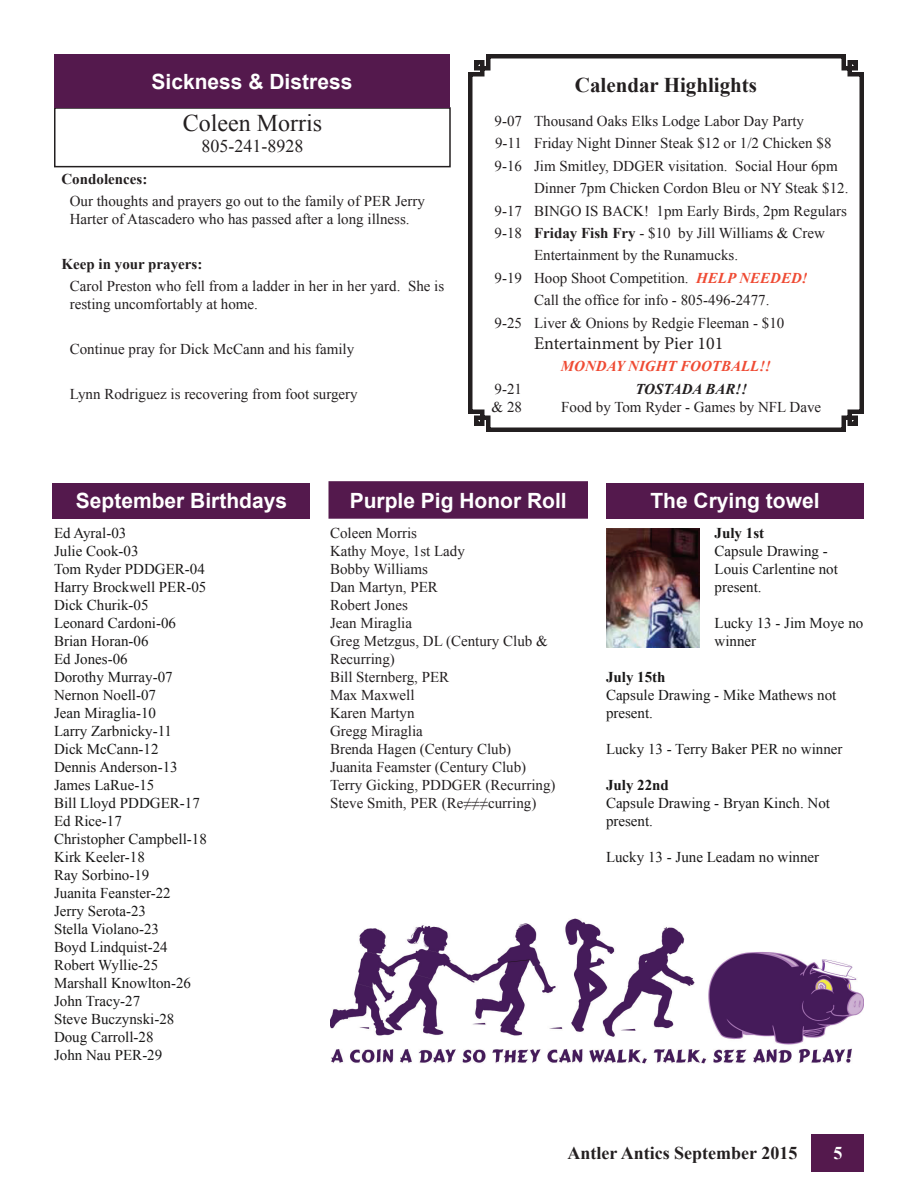
<style>
.page{position:relative;width:918px;height:1188px;background:#fff}
.page>*{position:absolute;margin:0;border:0;box-sizing:border-box;transform-origin:0 0}
.t1{font:24px "Times New Roman";color:#231f20}
.t2{font:700 21px "Arial";color:#fff}
.t3{font:700 21px "Times New Roman";color:#231f20}
.t4{font:700 18px "Times New Roman";color:#231f20}
.t5{font:18px "Minion Pro";color:#231f20}
.t6{font:18px "Times New Roman";color:#231f20}
.t7{font:700 18px "Times New Roman";color:#fff}
.t8{font:15px/18px "Times New Roman";color:#231f20}
.t9{font:15px/18px "Times New Roman";color:#181717}
.t10{font:700 15px "Times New Roman";color:#231f20}
.t11{font:700 15px "Times New Roman";color:#181717}
.t12{font:italic 700 15px "Times New Roman";color:#ef4b34}
.t13{font:italic 700 15px "Times New Roman";color:#231f20}
.s1{font-weight:700}
.s2{font-weight:700;font-style:italic;color:#ef4b34}
</style>
<div class="page">
<div style="left:812px;top:1134px;width:52px;height:38px;background:#54194d"></div>
<div style="left:54px;top:107px;width:397px;height:60px;border:2px solid #231f20"></div>
<div style="left:329px;top:482px;width:258px;height:36px;background:#54194d"></div>
<div style="left:328px;top:481px;width:260px;height:38px;border:2px solid #54194d"></div>
<div style="left:606px;top:483px;width:258px;height:36px;background:#54194d"></div>
<div style="left:52px;top:483px;width:258px;height:36px;background:#54194d"></div>
<svg style="left:468px;top:54px;width:396px;height:378px"></svg>
<div style="left:54px;top:54px;width:396px;height:54px;background:#54194d"></div>
<img style="left:606px;top:528px;width:94px;height:120px">
<img style="left:330px;top:919px;width:534px;height:144px">
<h2 class="t2" style="left:152px;top:67px;width:202px">Sickness &amp; Distress</h2>
<h1 class="t1" style="left:183px;top:107px;width:141px">Coleen Morris</h1>
<p class="t6" style="left:201px;top:134px;width:103px">805-241-8928</p>
<p class="t10" style="left:62px;top:168px;width:87px">Condolences:</p>
<p class="t8" style="left:70px;top:192px;width:357px">Our thoughts and prayers go out to the family of PER Jerry<br>Harter of Atascadero who has passed after a long illness.</p>
<p class="t10" style="left:62px;top:253px;width:142px">Keep in your prayers:</p>
<p class="t8" style="left:70px;top:277px;width:376px">Carol Preston who fell from a ladder in her in her yard. She is resting uncomfortably at home.</p>
<p class="t8" style="left:70px;top:340px;width:286px">Continue pray for Dick McCann and his family</p>
<p class="t8" style="left:70px;top:385px;width:290px">Lynn Rodriguez is recovering from foot surgery</p>
<h2 class="t3" style="left:575px;top:70px;width:184px">Calendar Highlights</h2>
<p class="t8" style="left:495px;top:112px;width:311px">9-07 Thousand Oaks Elks Lodge Labor Day Party</p>
<p class="t8" style="left:495px;top:134px;width:338px">9-11 Friday Night Dinner Steak $12 or 1/2 Chicken $8</p>
<p class="t8" style="left:495px;top:157px;width:345px">9-16 Jim Smitley, DDGER visitation. Social Hour 6pm</p>
<p class="t8" style="left:534px;top:179px;width:316px">Dinner 7pm Chicken Cordon Bleu or NY Steak $12.</p>
<p class="t8" style="left:495px;top:201px;width:354px">9-17 BINGO IS BACK! 1pm Early Birds, 2pm Regulars</p>
<p class="t8" style="left:495px;top:224px;width:332px">9-18 <span class="s1">Friday Fish Fry</span> - $10 by Jill Williams &amp; Crew</p>
<p class="t8" style="left:534px;top:246px;width:206px">Entertainment by the Runamucks.</p>
<p class="t8" style="left:495px;top:269px;width:315px">9-19 Hoop Shoot Competition. <span class="s2">HELP NEEDED!</span></p>
<p class="t8" style="left:534px;top:291px;width:237px">Call the office for info - 805-496-2477.</p>
<p class="t8" style="left:495px;top:313px;width:291px">9-25 Liver &amp; Onions by Redgie Fleeman - $10</p>
<p class="t5" style="left:534px;top:331px;width:191px">Entertainment by Pier 101</p>
<p class="t12" style="left:561px;top:356px;width:212px">MONDAY NIGHT FOOTBALL!!</p>
<p class="t8" style="left:492px;top:380px;width:32px">9-21 &amp; 28</p>
<p class="t13" style="left:635px;top:378px;width:113px">TOSTADA BAR!!</p>
<p class="t8" style="left:561px;top:397px;width:261px">Food by Tom Ryder - Games by NFL Dave</p>
<h2 class="t2" style="left:76px;top:487px;width:213px">September Birthdays</h2>
<h2 class="t2" style="left:350px;top:486px;width:219px">Purple Pig Honor Roll</h2>
<h2 class="t2" style="left:650px;top:487px;width:171px">The Crying towel</h2>
<p class="t9" style="left:54px;top:524px;width:154px">Ed Ayral-03<br>Julie Cook-03<br>Tom Ryder PDDGER-04<br>Harry Brockwell PER-05<br>Dick Churik-05<br>Leonard Cardoni-06<br>Brian Horan-06<br>Ed Jones-06<br>Dorothy Murray-07<br>Nernon Noell-07<br>Jean Miraglia-10<br>Larry Zarbnicky-11<br>Dick McCann-12<br>Dennis Anderson-13<br>James LaRue-15<br>Bill Lloyd PDDGER-17<br>Ed Rice-17<br>Christopher Campbell-18<br>Kirk Keeler-18<br>Ray Sorbino-19<br>Juanita Feanster-22<br>Jerry Serota-23<br>Stella Violano-23<br>Boyd Lindquist-24<br>Robert Wyllie-25<br>Marshall Knowlton-26<br>John Tracy-27<br>Steve Buczynski-28<br>Doug Carroll-28<br>John Nau PER-29</p>
<p class="t8" style="left:330px;top:524px;width:227px">Coleen Morris<br>Kathy Moye, 1st Lady<br>Bobby Williams<br>Dan Martyn, PER<br>Robert Jones<br>Jean Miraglia<br>Greg Metzgus, DL (Century Club &amp;<br>Recurring)<br>Bill Sternberg, PER<br>Max Maxwell<br>Karen Martyn<br>Gregg Miraglia<br>Brenda Hagen (Century Club)<br>Juanita Feamster (Century Club)<br>Terry Gicking, PDDGER (Recurring)<br>Steve Smith, PER (Re≠≠≠curring)</p>
<p class="t11" style="left:715px;top:522px;width:51px">July 1st</p>
<p class="t9" style="left:715px;top:542px;width:125px">Capsule Drawing -<br>Louis Carlentine not present.</p>
<p class="t9" style="left:715px;top:614px;width:150px">Lucky 13 - Jim Moye no winner</p>
<p class="t11" style="left:606px;top:666px;width:61px">July 15th</p>
<p class="t9" style="left:606px;top:686px;width:232px">Capsule Drawing - Mike Mathews not present.</p>
<p class="t9" style="left:606px;top:740px;width:238px">Lucky 13 - Terry Baker PER no winner</p>
<p class="t11" style="left:606px;top:774px;width:64px">July 22nd</p>
<p class="t9" style="left:606px;top:794px;width:226px">Capsule Drawing - Bryan Kinch. Not present.</p>
<p class="t9" style="left:606px;top:848px;width:215px">Lucky 13 - June Leadam no winner</p>
<p class="t4" style="left:568px;top:1141px;width:231px">Antler Antics September 2015</p>
<p class="t7" style="left:833px;top:1141px;width:10px">5</p>
</div>
